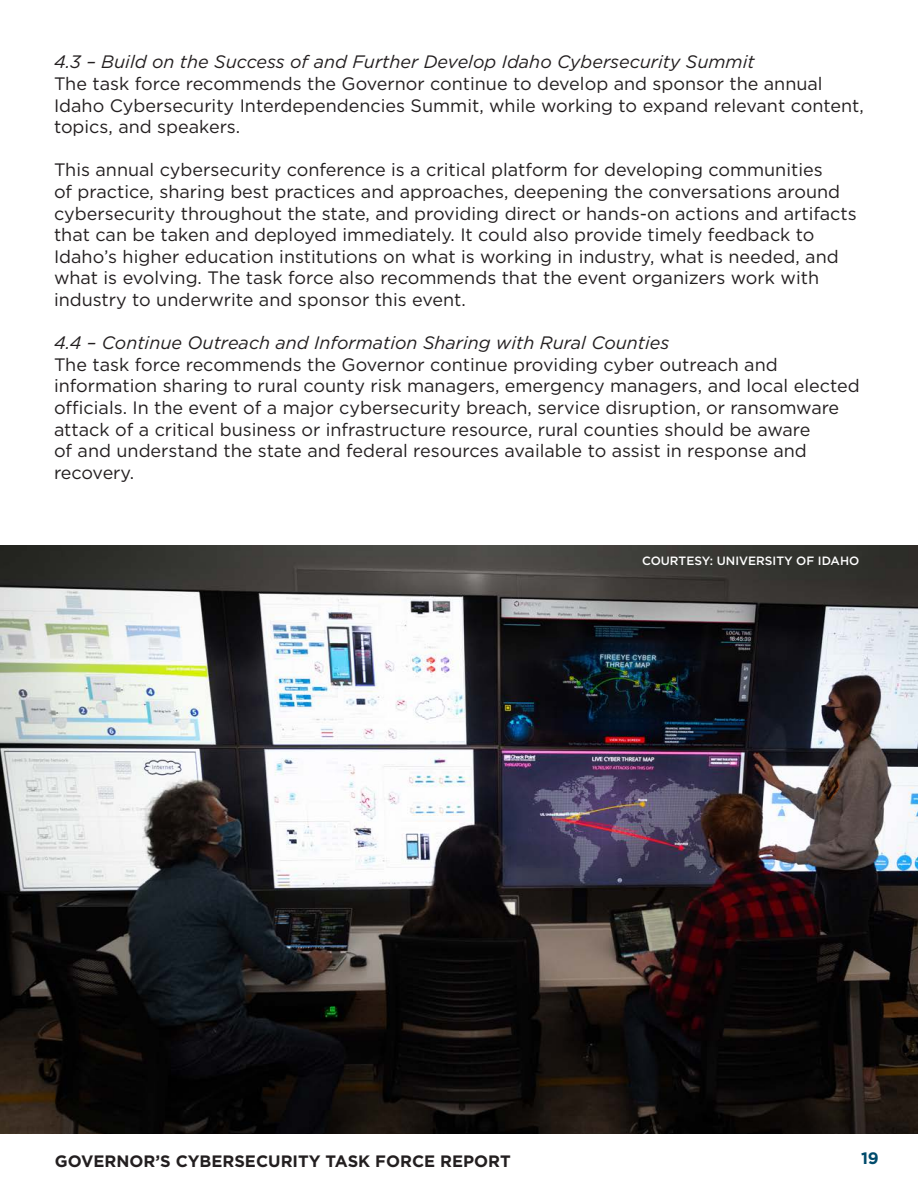
<style>
.page{position:relative;width:918px;height:1188px;background:#fff}
.page>*{position:absolute;margin:0;border:0;box-sizing:border-box;transform-origin:0 0}
.t1{font:18px/21.6px "Gotham";color:#231f20}
.t2{font:italic 18px "Gotham";color:#231f20}
.t3{font:700 16.5px "Gotham";color:#231f20}
.t4{font:700 16.5px "Gotham";color:#004b6c}
.t5{font:500 12px "Gotham";color:#fff}
</style>
<div class="page">
<img style="left:0;top:545px;width:918px;height:589px">
<p class="t2" style="left:54px;top:51px;width:702px">4.3 – Build on the Success of and Further Develop Idaho Cybersecurity Summit</p>
<p class="t1" style="left:54px;top:72px;width:811px">The task force recommends the Governor continue to develop and sponsor the annual<br>Idaho Cybersecurity Interdependencies Summit, while working to expand relevant content, topics, and speakers.</p>
<p class="t1" style="left:54px;top:159px;width:804px">This annual cybersecurity conference is a critical platform for developing communities<br>of practice, sharing best practices and approaches, deepening the conversations around cybersecurity throughout the state, and providing direct or hands-on actions and artifacts that can be taken and deployed immediately. It could also provide timely feedback to Idaho’s higher education institutions on what is working in industry, what is needed, and what is evolving. The task force also recommends that the event organizers work with industry to underwrite and sponsor this event.</p>
<p class="t2" style="left:54px;top:331px;width:617px">4.4 – Continue Outreach and Information Sharing with Rural Counties</p>
<p class="t1" style="left:54px;top:353px;width:807px">The task force recommends the Governor continue providing cyber outreach and information sharing to rural county risk managers, emergency managers, and local elected officials. In the event of a major cybersecurity breach, service disruption, or ransomware attack of a critical business or infrastructure resource, rural counties should be aware<br>of and understand the state and federal resources available to assist in response and recovery.</p>
<p class="t5" style="left:642px;top:553px;width:219px">COURTESY: UNIVERSITY OF IDAHO</p>
<p class="t3" style="left:55px;top:1150px;width:457px">GOVERNOR’S CYBERSECURITY TASK FORCE REPORT</p>
<p class="t4" style="left:861px;top:1147px;width:19px">19</p>
</div>
